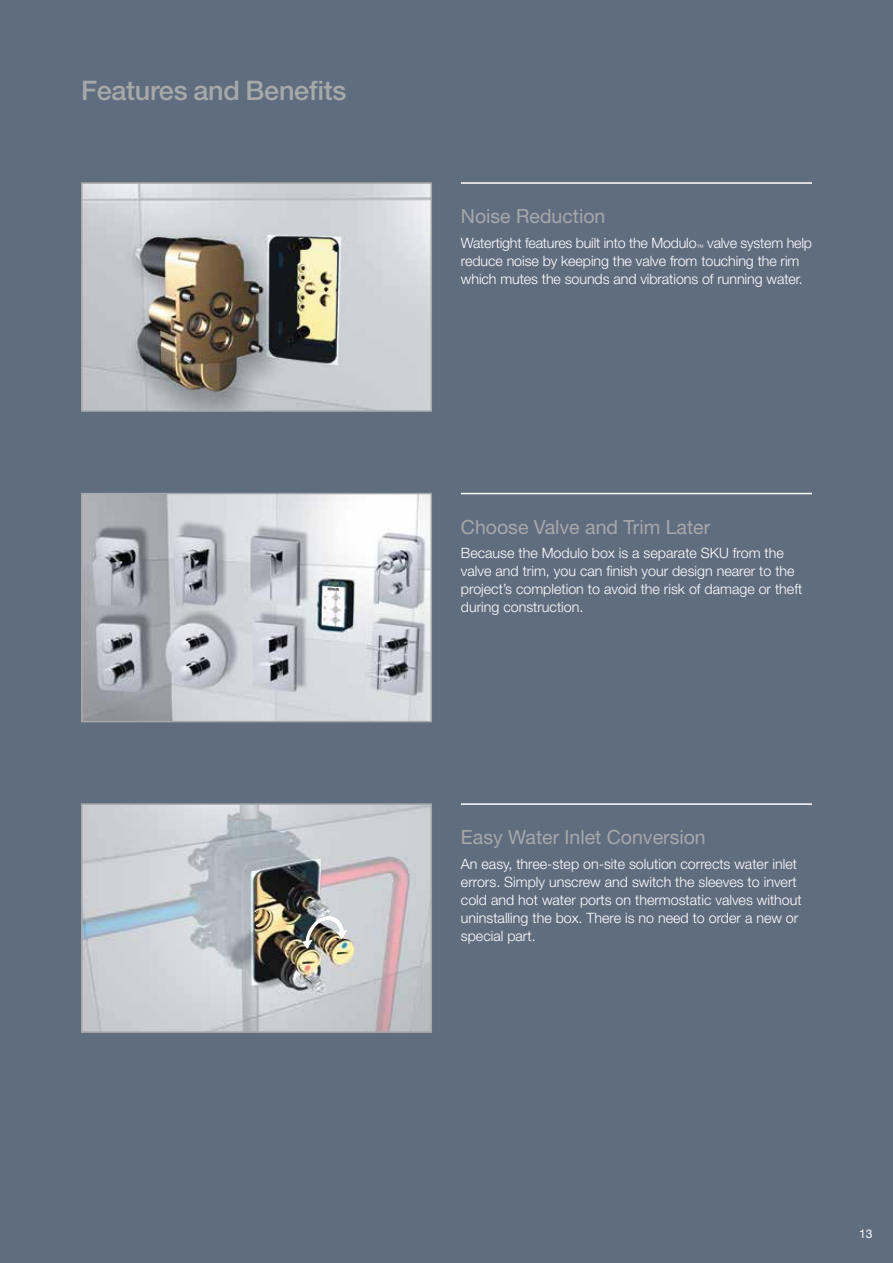
<style>
.page{position:relative;width:893px;height:1263px;background:#606d7f}
.page>*{position:absolute;margin:0;border:0;box-sizing:border-box;transform-origin:0 0}
.t1{font:500 27px "Helvetica Neue LT Std";letter-spacing:-.01em;color:#a6a8aa}
.t2{font:19.5px "Helvetica Neue LT Std";color:#a6a8aa}
.t3{font:300 14.25px/18px "Helvetica Neue LT Std";color:#fff}
.t4{font:12px "Helvetica Neue LT Std";color:#fff}
</style>
<div class="page">
<img style="left:84px;top:185px;width:345px;height:224px">
<div style="left:81px;top:182px;width:351px;height:230px;border:2px solid #a6a8aa"></div>
<img style="left:84px;top:496px;width:345px;height:223px">
<div style="left:81px;top:493px;width:351px;height:229px;border:2px solid #a6a8aa"></div>
<hr style="left:461px;top:803px;width:351px;height:2px;background:#fff">
<hr style="left:461px;top:493px;width:351px;height:1px;background:#fff">
<hr style="left:461px;top:182px;width:351px;height:2px;background:#fff">
<svg style="left:81px;top:803px;width:351px;height:230px;background:#bcbec2"></svg>
<img style="left:302px;top:910px;width:45px;height:40px">
<h1 class="t1" style="left:81px;top:75px;width:267px">Features and Benefits</h1>
<h2 class="t2" style="left:461px;top:205px;width:146px">Noise Reduction</h2>
<p class="t3" style="left:461px;top:234px;width:353px">Watertight features built into the Modulo<sub>™</sub> valve system help reduce noise by keeping the valve from touching the rim which mutes the sounds and vibrations of running water.</p>
<h2 class="t2" style="left:461px;top:515px;width:251px">Choose Valve and Trim Later</h2>
<p class="t3" style="left:461px;top:544px;width:343px">Because the Modulo box is a separate SKU from the valve and trim, you can finish your design nearer to the project’s completion to avoid the risk of damage or theft during construction.</p>
<h2 class="t2" style="left:461px;top:826px;width:246px">Easy Water Inlet Conversion</h2>
<p class="t3" style="left:461px;top:855px;width:342px">An easy, three-step on-site solution corrects water inlet errors. Simply unscrew and switch the sleeves to invert cold and hot water ports on thermostatic valves without uninstalling the box. There is no need to order a new or special part.</p>
<p class="t4" style="left:859px;top:1226px;width:15px">13</p>
</div>
